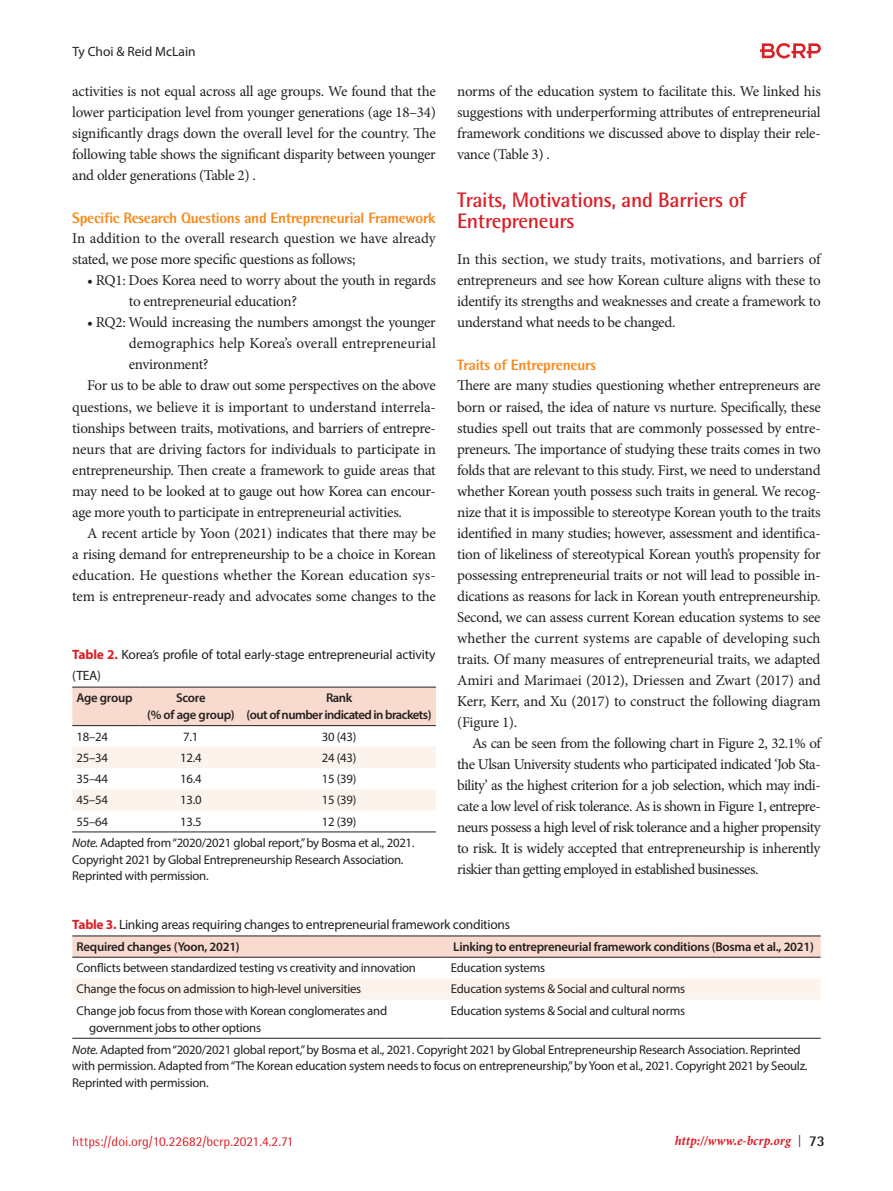
<style>
.page{position:relative;width:893px;height:1191px;background:#fff}
.page>*{position:absolute;margin:0;border:0;box-sizing:border-box;transform-origin:0 0}
.heading_1st{font:700 21px/21px "Rotis Semi Sans Std";letter-spacing:-.015em;color:#da2128}
.main_text_2st_more_i{font:15px/21px "Minion Pro";letter-spacing:-.025em;color:#231f20;text-align:justify}
.main_text_1st_no_ind{font:15px/21px "Minion Pro";letter-spacing:-.015em;color:#231f20;text-align:justify}
.heading_2nd{font:800 15px "Rotis Semi Sans Std";letter-spacing:-.02em;color:#f68b1f}
.본문내용_첫문단__10pt{font:13.5px/21px "Myriad Pro";letter-spacing:-.02em;color:#231f20}
.t1{font:13.5px "Rotis Semi Sans Std";color:#da2128}
.t2{font:13.5px "Minion Pro Bold Cn It Capt";color:#da2128}
.본문내용_첫문단__10pt-2{font:13.5px "Myriad Pro";color:#231f20}
.table_footnote{font:12.75px/16.5px "Myriad Pro";letter-spacing:-.02em;color:#231f20}
.table_main_text_cent{font:12.75px/17.2px "Myriad Pro";letter-spacing:-.02em;color:#231f20}
.table_main_text_cent-2{font:600 12.75px "Myriad Pro";letter-spacing:-.02em;color:#231f20}
.table_main_text_cent-3{font:600 12.75px "Myriad Pro";letter-spacing:-.04em;color:#231f20}
.s1{font-weight:700;color:#da2128}
.s2{font-style:italic}
.s3{font-family:"Minion Pro";font-size:12px;color:#231f20}
.s4{font-family:"Rotis Semi Sans Std";font-weight:700;font-size:15px;color:#231f20}
</style>
<div class="page">
<svg style="left:760px;top:43px;width:61px;height:15px"></svg>
<div style="left:72px;top:687px;width:364px;height:38px;background:#f8dbce"></div>
<svg style="left:72px;top:747px;width:364px;height:63px"></svg>
<hr style="left:72px;top:831px;width:67px;height:1px;background:#231f20">
<hr style="left:139px;top:831px;width:103px;height:1px;background:#231f20">
<hr style="left:242px;top:831px;width:194px;height:1px;background:#231f20">
<hr style="left:72px;top:686px;width:67px;height:1px;background:#231f20">
<hr style="left:139px;top:686px;width:103px;height:1px;background:#231f20">
<hr style="left:242px;top:686px;width:194px;height:1px;background:#231f20">
<hr style="left:72px;top:725px;width:67px;height:1px;background:#231f20">
<hr style="left:139px;top:725px;width:103px;height:1px;background:#231f20">
<hr style="left:242px;top:725px;width:194px;height:1px;background:#231f20">
<div style="left:72px;top:936px;width:749px;height:20px;background:#f8dbce"></div>
<div style="left:72px;top:979px;width:749px;height:20px;background:#fdf3ed"></div>
<hr style="left:72px;top:935px;width:374px;height:1px;background:#231f20">
<hr style="left:446px;top:935px;width:375px;height:1px;background:#231f20">
<hr style="left:72px;top:956px;width:374px;height:1px;background:#231f20">
<hr style="left:446px;top:956px;width:375px;height:1px;background:#231f20">
<hr style="left:72px;top:1037px;width:374px;height:1px;background:#231f20">
<hr style="left:446px;top:1037px;width:375px;height:1px;background:#231f20">
<p class="본문내용_첫문단__10pt-2" style="left:72px;top:43px;width:125px">Ty Choi &amp; Reid McLain</p>
<p class="main_text_2st_more_i" style="left:72px;top:81px;width:365px">activities is not equal across all age groups. We found that the lower participation level from younger generations (age 18–34) significantly drags down the overall level for the country. The following table shows the significant disparity between younger and older generations (Table 2) .</p>
<p class="heading_2nd" style="left:72px;top:208px;width:365px">Specific Research Questions and Entrepreneurial Framework</p>
<p class="main_text_1st_no_ind" style="left:72px;top:228px;width:365px">In addition to the overall research question we have already stated, we pose more specific questions as follows;</p>
<p class="main_text_1st_no_ind" style="left:129px;top:270px;width:309px;text-indent:-42px">• RQ1: Does Korea need to worry about the youth in regards to entrepreneurial education?</p>
<p class="main_text_1st_no_ind" style="left:129px;top:312px;width:308px;text-indent:-42px">• RQ2: Would increasing the numbers amongst the younger demographics help Korea’s overall entrepreneurial environment?</p>
<p class="main_text_2st_more_i" style="left:72px;top:375px;width:365px;text-indent:15px">For us to be able to draw out some perspectives on the above questions, we believe it is important to understand interrela&shy;tionships between traits, motivations, and barriers of entrepre&shy;neurs that are driving factors for individuals to participate in entrepreneurship. Then create a framework to guide areas that may need to be looked at to gauge out how Korea can encour&shy;age more youth to participate in entrepreneurial activities.</p>
<p class="main_text_2st_more_i" style="left:72px;top:522px;width:365px;text-indent:15px">A recent article by Yoon (2021) indicates that there may be a rising demand for entrepreneurship to be a choice in Korean education. He questions whether the Korean education sys&shy;tem is entrepreneur-ready and advocates some changes to the</p>
<p class="main_text_2st_more_i" style="left:457px;top:81px;width:365px">norms of the education system to facilitate this. We linked his suggestions with underperforming attributes of entrepreneurial framework conditions we discussed above to display their rele&shy;vance (Table 3) .</p>
<p class="heading_1st" style="left:457px;top:189px;width:291px">Traits, Motivations, and Barriers of<br>Entrepreneurs</p>
<p class="main_text_1st_no_ind" style="left:457px;top:249px;width:365px">In this section, we study traits, motivations, and barriers of entrepreneurs and see how Korean culture aligns with these to identify its strengths and weaknesses and create a framework to understand what needs to be changed.</p>
<p class="heading_2nd" style="left:457px;top:355px;width:140px">Traits of Entrepreneurs</p>
<p class="main_text_1st_no_ind" style="left:457px;top:375px;width:365px">There are many studies questioning whether entrepreneurs are born or raised, the idea of nature vs nurture. Specifically, these studies spell out traits that are commonly possessed by entre&shy;preneurs. The importance of studying these traits comes in two folds that are relevant to this study. First, we need to understand whether Korean youth possess such traits in general. We recog&shy;nize that it is impossible to stereotype Korean youth to the traits identified in many studies; however, assessment and identifica&shy;tion of likeliness of stereotypical Korean youth’s propensity for possessing entrepreneurial traits or not will lead to possible in&shy;dications as reasons for lack in Korean youth entrepreneurship.<br>Second, we can assess current Korean education systems to see whether the current systems are capable of developing such traits. Of many measures of entrepreneurial traits, we adapted Amiri and Marimaei (2012), Driessen and Zwart (2017) and Kerr, Kerr, and Xu (2017) to construct the following diagram (Figure 1).</p>
<p class="main_text_2st_more_i" style="left:457px;top:732px;width:365px;text-indent:15px">As can be seen from the following chart in Figure 2, 32.1% of the Ulsan University students who participated indicated ‘Job Sta&shy;bility’ as the highest criterion for a job selection, which may indi&shy;cate a low level of risk tolerance. As is shown in Figure 1, entrepre&shy;neurs possess a high level of risk tolerance and a higher propensity to risk. It is widely accepted that entrepreneurship is inherently riskier than getting employed in established businesses.</p>
<p class="본문내용_첫문단__10pt" style="left:72px;top:644px;width:365px"><span class="s1">Table 2.</span> Korea’s profile of total early-stage entrepreneurial activity (TEA)</p>
<p class="table_main_text_cent-2" style="left:77px;top:689px;width:58px">Age group</p>
<p class="table_main_text_cent-2" style="left:176px;top:689px;width:31px">Score</p>
<p class="table_main_text_cent-2" style="left:147px;top:707px;width:89px">(% of age group)</p>
<p class="table_main_text_cent-2" style="left:326px;top:689px;width:28px">Rank</p>
<p class="table_main_text_cent-3" style="left:247px;top:707px;width:186px">(out of number indicated in brackets)</p>
<p class="table_main_text_cent" style="left:77px;top:727px;width:33px">18–24</p>
<p class="table_main_text_cent" style="left:183px;top:727px;width:17px">7.1</p>
<p class="table_main_text_cent" style="left:322px;top:727px;width:36px">30 (43)</p>
<p class="table_main_text_cent" style="left:77px;top:748px;width:33px">25–34</p>
<p class="table_main_text_cent" style="left:180px;top:748px;width:23px">12.4</p>
<p class="table_main_text_cent" style="left:322px;top:748px;width:36px">24 (43)</p>
<p class="table_main_text_cent" style="left:77px;top:770px;width:33px">35–44</p>
<p class="table_main_text_cent" style="left:180px;top:770px;width:23px">16.4</p>
<p class="table_main_text_cent" style="left:322px;top:770px;width:36px">15 (39)</p>
<p class="table_main_text_cent" style="left:77px;top:791px;width:33px">45–54</p>
<p class="table_main_text_cent" style="left:180px;top:791px;width:23px">13.0</p>
<p class="table_main_text_cent" style="left:322px;top:791px;width:36px">15 (39)</p>
<p class="table_main_text_cent" style="left:77px;top:812px;width:33px">55–64</p>
<p class="table_main_text_cent" style="left:180px;top:812px;width:23px">13.5</p>
<p class="table_main_text_cent" style="left:322px;top:812px;width:36px">12 (39)</p>
<p class="table_footnote" style="left:72px;top:834px;width:344px"><span class="s2">Note.</span> Adapted from “2020/2021 global report,” by Bosma et al., 2021.<br>Copyright 2021 by Global Entrepreneurship Research Association.<br>Reprinted with permission.</p>
<p class="본문내용_첫문단__10pt" style="left:72px;top:914px;width:439px"><span class="s1">Table 3.</span> Linking areas requiring changes to entrepreneurial framework conditions</p>
<p class="table_main_text_cent-2" style="left:77px;top:938px;width:165px">Required changes (Yoon, 2021)</p>
<p class="table_main_text_cent-2" style="left:453px;top:938px;width:362px">Linking to entrepreneurial framework conditions (Bosma et al., 2021)</p>
<p class="table_main_text_cent" style="left:77px;top:959px;width:341px">Conflicts between standardized testing vs creativity and innovation</p>
<p class="table_main_text_cent" style="left:451px;top:959px;width:96px">Education systems</p>
<p class="table_main_text_cent" style="left:77px;top:980px;width:286px">Change the focus on admission to high-level universities</p>
<p class="table_main_text_cent" style="left:451px;top:980px;width:236px">Education systems &amp; Social and cultural norms</p>
<p class="table_main_text_cent" style="left:89px;top:1001px;width:299px;text-indent:-13px">Change job focus from those with Korean conglomerates and government jobs to other options</p>
<p class="table_main_text_cent" style="left:451px;top:1001px;width:236px">Education systems &amp; Social and cultural norms</p>
<p class="table_footnote" style="left:72px;top:1040px;width:737px"><span class="s2">Note.</span> Adapted from “2020/2021 global report,” by Bosma et al., 2021. Copyright 2021 by Global Entrepreneurship Research Association. Reprinted with permission. Adapted from “The Korean education system needs to focus on entrepreneurship,” by Yoon et al., 2021. Copyright 2021 by Seoulz.<br>Reprinted with permission.</p>
<p class="t1" style="left:72px;top:1133px;width:223px">https://doi.org/10.22682/bcrp.2021.4.2.71</p>
<p class="t2" style="left:675px;top:1132px;width:152px">http://www.e-bcrp.org <span class="s3">|</span> <span class="s4">73</span></p>
</div>
